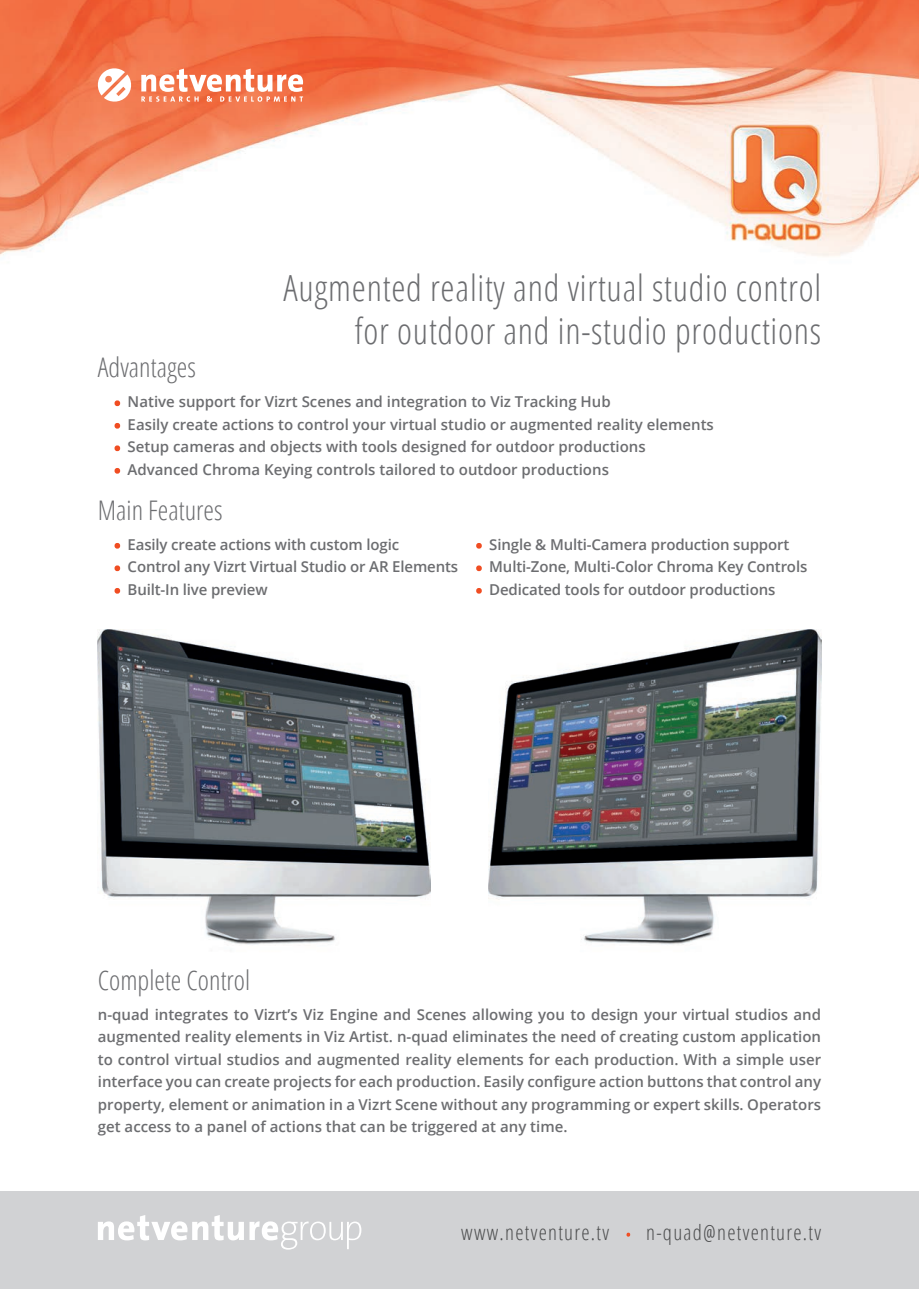
<style>
.page{position:relative;width:919px;height:1289px;background:#fff}
.page>*{position:absolute;margin:0;border:0;box-sizing:border-box;transform-origin:0 0}
.t1{font:300 condensed 36px/43.2px "Open Sans";letter-spacing:.02em;color:#6c6d70;text-align:right}
.t2{font:300 condensed 27px "Open Sans";color:#6c6d70}
.t3{font:300 condensed 21px "Open Sans";letter-spacing:.06em;color:#4b4c4d}
.t4{font:600 15px/22.5px "Open Sans";color:#6c6d70}
</style>
<div class="page">
<img style="left:0;top:0;width:918px;height:257px">
<svg style="left:114px;top:400px;width:7px;height:7px"></svg>
<svg style="left:114px;top:423px;width:7px;height:6px"></svg>
<svg style="left:114px;top:445px;width:7px;height:7px"></svg>
<svg style="left:114px;top:468px;width:7px;height:6px"></svg>
<svg style="left:114px;top:543px;width:7px;height:6px"></svg>
<svg style="left:476px;top:543px;width:6px;height:6px"></svg>
<svg style="left:114px;top:565px;width:7px;height:7px"></svg>
<svg style="left:476px;top:565px;width:6px;height:7px"></svg>
<svg style="left:114px;top:588px;width:7px;height:6px"></svg>
<svg style="left:476px;top:588px;width:6px;height:6px"></svg>
<div style="left:0;top:1191px;width:918px;height:97px;background:#d1d2d4"></div>
<svg style="left:626px;top:1232px;width:5px;height:5px"></svg>
<img style="left:98px;top:629px;width:333px;height:316px">
<img style="left:488px;top:629px;width:333px;height:316px">
<svg style="left:98px;top:1215px;width:263px;height:34px"></svg>
<svg style="left:96px;top:66px;width:37px;height:37px"></svg>
<svg style="left:141px;top:69px;width:162px;height:33px"></svg>
<h1 class="t1" style="left:283px;top:265px;width:539px">Augmented reality and virtual studio control for outdoor and in-studio productions</h1>
<h2 class="t2" style="left:98px;top:349px;width:100px">Advantages</h2>
<p class="t4" style="left:115px;top:390px;width:600px"><sup>.</sup> Native support for Vizrt Scenes and integration to Viz Tracking Hub<br><sup>.</sup> Easily create actions to control your virtual studio or augmented reality elements <sup>.</sup> Setup cameras and objects with tools designed for outdoor productions<br><sup>.</sup> Advanced Chroma Keying controls tailored to outdoor productions</p>
<h2 class="t2" style="left:98px;top:491px;width:126px">Main Features</h2>
<p class="t4" style="left:115px;top:533px;width:286px"><sup>.</sup> Easily create actions with custom logic</p>
<p class="t4" style="left:115px;top:533px;width:694px;text-indent:361px"><sup>.</sup> Single &amp; Multi-Camera production support<br><sup>.</sup> Control any Vizrt Virtual Studio or AR Elements <sup>.</sup> Multi-Zone, Multi-Color Chroma Key Controls <sup>.</sup> Built-In live preview</p>
<p class="t4" style="left:476px;top:578px;width:300px"><sup>.</sup> Dedicated tools for outdoor productions</p>
<h2 class="t2" style="left:98px;top:961px;width:154px">Complete Control</h2>
<p class="t4" style="left:98px;top:1002px;width:724px;text-align:justify">n-quad integrates to Vizrt’s Viz Engine and Scenes allowing you to design your virtual studios and augmented reality elements in Viz Artist. n-quad eliminates the need of creating custom application to control virtual studios and augmented reality elements for each production. With a simple user interface you can create projects for each production. Easily configure action buttons that control any property, element or animation in a Vizrt Scene without any programming or expert skills. Operators get access to a panel of actions that can be triggered at any time.</p>
<h3 class="t3" style="left:461px;top:1218px;width:361px">www.netventure.tv <sup>.</sup> n-quad@netventure.tv</h3>
</div>
